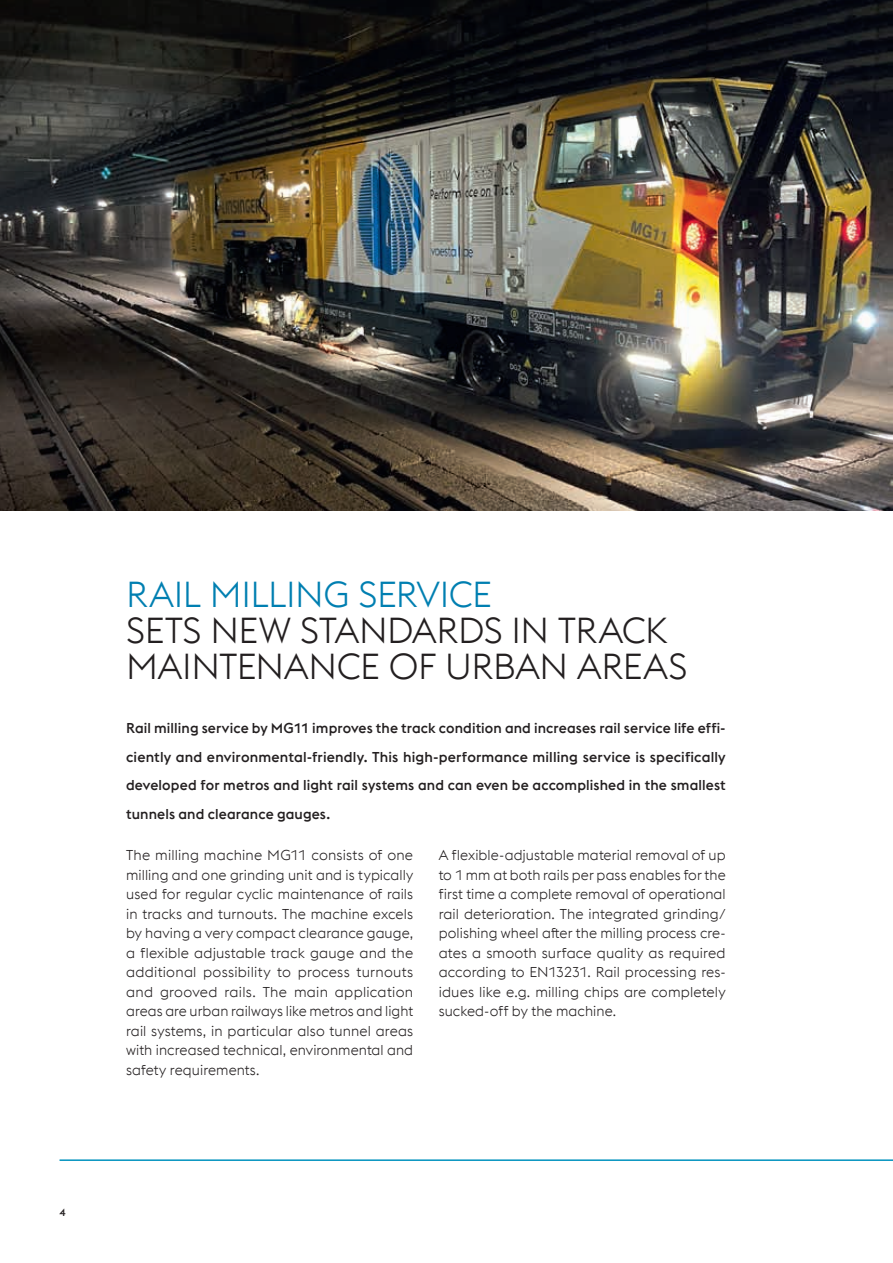
<style>
.page{position:relative;width:893px;height:1263px;background:#fff}
.page>*{position:absolute;margin:0;border:0;box-sizing:border-box;transform-origin:0 0}
.t1{font:300 36px/36px "voestalpine";letter-spacing:-.01em;color:#231f20}
.t2{font:300 36px "voestalpine";letter-spacing:-.01em;color:#007fb1}
.t3{font:300 14.25px/19.5px "voestalpine";letter-spacing:.005em;color:#231f20;text-align:justify}
.t4{font:500 14.25px/28.5px "voestalpine";letter-spacing:.01em;color:#231f20;text-align:justify}
.t5{font:500 10.5px "voestalpine";color:#231f20}
</style>
<div class="page">
<hr style="left:60px;top:1159px;width:833px;height:2px;background:#0092bf">
<img style="left:0;top:0;width:893px;height:510px">
<p class="t5" style="left:60px;top:1206px;width:8px">4</p>
<h1 class="t2" style="left:126px;top:574px;width:367px">RAIL MILLING SERVICE</h1>
<h1 class="t1" style="left:126px;top:613px;width:563px">SETS NEW STANDARDS IN TRACK<br>MAINTENANCE OF URBAN AREAS</h1>
<p class="t4" style="left:126px;top:714px;width:601px">Rail milling service by MG11 improves the track condition and increases rail service life effi&shy;ciently and environmental-friendly. This high-performance milling service is specifically developed for metros and light rail systems and can even be accomplished in the smallest tunnels and clearance gauges.</p>
<p class="t3" style="left:126px;top:845px;width:289px">The milling machine MG11 consists of one milling and one grinding unit and is typically used for regular cyclic maintenance of rails in tracks and turnouts. The machine excels by having a very compact clearance gauge, a flexible adjustable track gauge and the additional possibility to process turnouts and grooved rails. The main application areas are urban railways like metros and light rail systems, in particular also tunnel areas with increased technical, environmental and safety requirements.</p>
<p class="t3" style="left:439px;top:845px;width:289px">A flexible-adjustable material removal of up to 1 mm at both rails per pass enables for the first time a complete removal of operational rail deterioration. The integrated grinding/ polishing wheel after the milling process cre&shy;ates a smooth surface quality as required according to EN13231. Rail processing res&shy;idues like e.g. milling chips are completely sucked-off by the machine.</p>
</div>
